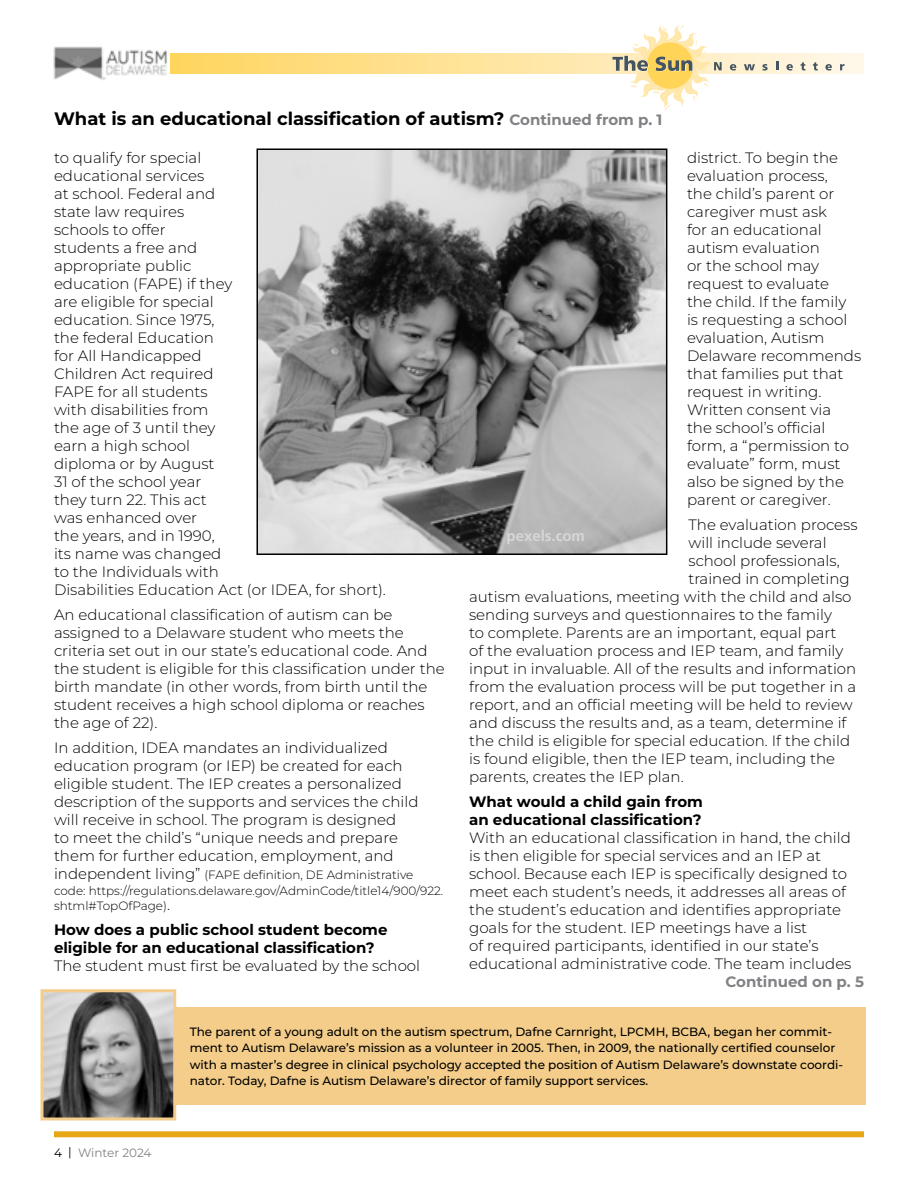
<style>
.page{position:relative;width:918px;height:1188px;background:#fff}
.page>*{position:absolute;margin:0;border:0;box-sizing:border-box;transform-origin:0 0}
.t1{font:700 18px "Montserrat";color:#000}
.t2{font:300 15px/18px "Montserrat";color:#000}
.t3{font:700 15px/18px "Montserrat";color:#000}
.t4{font:700 15px "Montserrat";color:#808285}
.t5{font:15px "Frutiger LT 65 Bd";color:#d5d7d8}
.t6{font:500 12px/16.5px "Montserrat";color:#000}
.t7{font:300 12px/16.5px "Montserrat";color:#000}
.t8{font:12px "Montserrat";color:#808285}
.s1{font-size:15px;color:#808285}
.s2{font-size:15px}
.s3{font-weight:300}
.s4{font-weight:700}
.s5{color:#000}
</style>
<div class="page">
<svg style="left:170px;top:53px;width:693px;height:21px;background:#fee39c"></svg>
<svg style="left:613px;top:24px;width:109px;height:86px"></svg>
<svg style="left:730px;top:64px;width:6px;height:7px"></svg>
<svg style="left:744px;top:64px;width:11px;height:6px"></svg>
<svg style="left:762px;top:64px;width:6px;height:7px"></svg>
<svg style="left:776px;top:62px;width:2px;height:8px"></svg>
<svg style="left:786px;top:64px;width:7px;height:7px"></svg>
<svg style="left:801px;top:62px;width:4px;height:9px"></svg>
<svg style="left:813px;top:62px;width:5px;height:9px"></svg>
<svg style="left:825px;top:64px;width:7px;height:7px"></svg>
<svg style="left:840px;top:64px;width:5px;height:6px"></svg>
<div style="left:54px;top:1131px;width:810px;height:6px;background:#e7a614"></div>
<img style="left:53px;top:46px;width:114px;height:34px">
<img style="left:259px;top:151px;width:405px;height:401px">
<div style="left:256px;top:148px;width:411px;height:407px;border:2px solid #000"></div>
<div style="left:54px;top:1008px;width:812px;height:97px;background:#f3cd89"></div>
<img style="left:44px;top:993px;width:128px;height:123px">
<div style="left:40px;top:989px;width:136px;height:131px;border:3px solid #f3cd89"></div>
<p class="t1" style="left:54px;top:107px;width:610px">What is an educational classification of autism? <span class="s1">Continued from p. 1</span></p>
<p class="t2" style="left:54px;top:148px;width:333px">to qualify for special<br>educational services<br>at school. Federal and<br>state law requires<br>schools to offer<br>students a free and<br>appropriate public<br>education (FAPE) if they<br>are eligible for special<br>education. Since 1975,<br>the federal Education<br>for All Handicapped<br>Children Act required<br>FAPE for all students<br>with disabilities from<br>the age of 3 until they<br>earn a high school<br>diploma or by August<br>31 of the school year<br>they turn 22. This act<br>was enhanced over<br>the years, and in 1990,<br>its name was changed<br>to the Individuals with<br>Disabilities Education Act (or IDEA, for short).</p>
<p class="t2" style="left:54px;top:605px;width:392px">An educational classification of autism can be assigned to a Delaware student who meets the criteria set out in our state’s educational code. And the student is eligible for this classification under the birth mandate (in other words, from birth until the student receives a high school diploma or reaches the age of 22).</p>
<p class="t2" style="left:54px;top:738px;width:366px">In addition, IDEA mandates an individualized education program (or IEP) be created for each eligible student. The IEP creates a personalized description of the supports and services the child will receive in school. The program is designed<br>to meet the child’s “unique needs and prepare them for further education, employment, and</p>
<p class="t7" style="left:54px;top:866px;width:391px"><span class="s2">independent living”</span> (FAPE definition, DE Administrative code: https://regulations.delaware.gov/AdminCode/title14/900/922.</p>
<p class="t7" style="left:54px;top:897px;width:118px">shtml#TopOfPage)<span class="s2">.</span></p>
<p class="t3" style="left:54px;top:920px;width:368px">How does a public school student become eligible for an educational classification?<br><span class="s3">The student must first be evaluated by the school</span></p>
<p class="t2" style="left:687px;top:148px;width:176px">district. To begin the evaluation process,<br>the child’s parent or caregiver must ask<br>for an educational autism evaluation<br>or the school may request to evaluate<br>the child. If the family<br>is requesting a school evaluation, Autism<br>Delaware recommends that families put that request in writing.<br>Written consent via<br>the school’s official form, a “permission to evaluate” form, must also be signed by the parent or caregiver.</p>
<p class="t2" style="left:688px;top:515px;width:171px">The evaluation process</p>
<p class="t2" style="left:688px;top:533px;width:140px">will include several</p>
<p class="t2" style="left:688px;top:551px;width:153px">school professionals,</p>
<p class="t2" style="left:688px;top:569px;width:163px">trained in completing</p>
<p class="t2" style="left:469px;top:587px;width:384px">autism evaluations, meeting with the child and also</p>
<p class="t2" style="left:469px;top:605px;width:364px">sending surveys and questionnaires to the family</p>
<p class="t2" style="left:469px;top:623px;width:369px">to complete. Parents are an important, equal part</p>
<p class="t2" style="left:469px;top:641px;width:376px">of the evaluation process and IEP team, and family</p>
<p class="t2" style="left:469px;top:659px;width:389px">input in invaluable. All of the results and information</p>
<p class="t2" style="left:469px;top:677px;width:389px">from the evaluation process will be put together in a</p>
<p class="t2" style="left:469px;top:695px;width:385px">report, and an official meeting will be held to review</p>
<p class="t2" style="left:469px;top:713px;width:379px">and discuss the results and, as a team, determine if</p>
<p class="t2" style="left:469px;top:731px;width:383px">the child is eligible for special education. If the child</p>
<p class="t2" style="left:469px;top:749px;width:368px">is found eligible, then the IEP team, including the</p>
<p class="t2" style="left:469px;top:767px;width:216px">parents, creates the IEP plan.</p>
<p class="t2" style="left:469px;top:792px;width:384px"><span class="s4">What would a child gain from<br>an educational classification?<br></span>With an educational classification in hand, the child is then eligible for special services and an IEP at school. Because each IEP is specifically designed to meet each student’s needs, it addresses all areas of the student’s education and identifies appropriate goals for the student. IEP meetings have a list<br>of required participants, identified in our state’s educational administrative code. The team includes</p>
<p class="t5" style="left:507px;top:527px;width:80px">pexels.com</p>
<p class="t4" style="left:726px;top:971px;width:140px">Continued on p. 5</p>
<p class="t6" style="left:190px;top:1023px;width:655px">The parent of a young adult on the autism spectrum, Dafne Carnright, LPCMH, BCBA, began her commit&shy;ment to Autism Delaware’s mission as a volunteer in 2005. Then, in 2009, the nationally certified counselor with a master’s degree in clinical psychology accepted the position of Autism Delaware’s downstate coordi&shy;nator. Today, Dafne is Autism Delaware’s director of family support services.</p>
<p class="t8" style="left:54px;top:1145px;width:99px"><span class="s5">4 |</span> Winter 2024</p>
</div>
